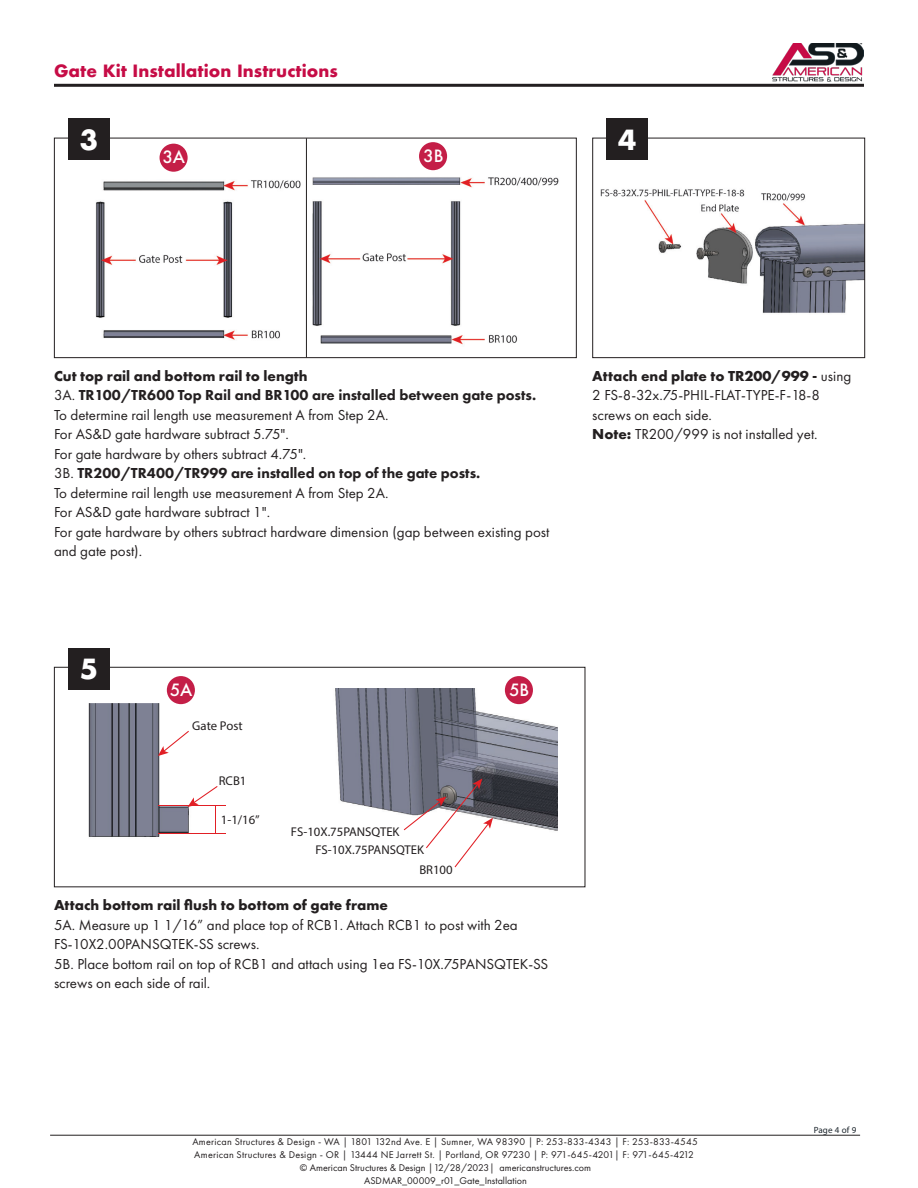
<style>
.page{position:relative;width:918px;height:1188px;background:#fff}
.page>*{position:absolute;margin:0;border:0;box-sizing:border-box;transform-origin:0 0}
.t1{font:700 27px "Futura";color:#fff}
.t2{font:700 16.5px "Futura";color:#c60c46}
.t3{font:500 16.5px "Futura";color:#fff}
.t4{font:15px/19.5px "Futura PT";color:#231f20}
.t5{font:800 15px/19.5px "Futura PT";color:#231f20}
.t6{font:700 15px "Futura PT";color:#231f20}
.t7{font:12.75px "Myriad Pro";color:#231f20}
.t8{font:10.2px/12.6px "Futura PT";letter-spacing:.025em;color:#231f20}
.t9{font:10.2px "Futura PT";color:#231f20}
.t10{font:9px "Myriad Pro";letter-spacing:.02em;color:#1b242b}
.s1{font-weight:400}
.s2{font-weight:800}
.s3{font-weight:700}
</style>
<div class="page">
<hr style="left:50px;top:1135px;width:810px;height:1px;background:#231f20">
<img style="left:95px;top:168px;width:464px;height:183px">
<div style="left:54px;top:138px;width:523px;height:220px;border:1px solid #231f20"></div>
<img style="left:335px;top:688px;width:222px;height:143px">
<img style="left:88px;top:703px;width:100px;height:134px">
<svg style="left:158px;top:731px;width:31px;height:25px"></svg>
<svg style="left:404px;top:778px;width:89px;height:89px"></svg>
<hr style="left:158px;top:805px;width:68px;height:1px;background:#e11f25">
<hr style="left:158px;top:833px;width:68px;height:1px;background:#e11f25">
<svg style="left:188px;top:786px;width:30px;height:47px"></svg>
<div style="left:54px;top:667px;width:531px;height:220px;border:1px solid #231f20"></div>
<img style="left:600px;top:189px;width:263px;height:124px">
<div style="left:592px;top:138px;width:273px;height:220px;border:1px solid #231f20"></div>
<div style="left:69px;top:119px;width:41px;height:41px;background:#231f20"></div>
<div style="left:69px;top:648px;width:41px;height:41px;background:#231f20"></div>
<div style="left:607px;top:119px;width:41px;height:41px;background:#231f20"></div>
<hr style="left:54px;top:84px;width:810px;height:3px;background:#231f20">
<img style="left:773px;top:43px;width:91px;height:39px">
<div style="left:160px;top:144px;width:28px;height:28px;background:#c41e47;border-radius:50%"></div>
<div style="left:167px;top:676px;width:28px;height:28px;background:#c41e47;border-radius:50%"></div>
<div style="left:505px;top:676px;width:28px;height:28px;background:#c41e47;border-radius:50%"></div>
<div style="left:419px;top:142px;width:28px;height:28px;background:#c41e47;border-radius:50%"></div>
<hr style="left:306px;top:138px;width:1px;height:219px;background:#231f20">
<p class="t2" style="left:54px;top:58px;width:285px">Gate Kit Installation Instructions</p>
<p class="t1" style="left:80px;top:121px;width:20px">3</p>
<p class="t3" style="left:163px;top:146px;width:24px">3A</p>
<p class="t3" style="left:424px;top:145px;width:21px">3B</p>
<p class="t1" style="left:618px;top:121px;width:20px">4</p>
<p class="t6" style="left:54px;top:366px;width:255px">Cut top rail and bottom rail to length</p>
<p class="t5" style="left:54px;top:385px;width:484px"><span class="s1">3A.</span> TR100/TR600 Top Rail and BR100 are installed between gate posts.<br><span class="s1">To determine rail length use measurement A from Step 2A.</span></p>
<p class="t4" style="left:54px;top:424px;width:237px">For AS&amp;D gate hardware subtract 5.75".</p>
<p class="t4" style="left:54px;top:444px;width:254px">For gate hardware by others subtract 4.75".</p>
<p class="t4" style="left:54px;top:463px;width:428px">3B. <span class="s2">TR200/TR400/TR999 are installed on top of the gate posts.<br></span>To determine rail length use measurement A from Step 2A.</p>
<p class="t4" style="left:54px;top:502px;width:218px">For AS&amp;D gate hardware subtract 1".</p>
<p class="t4" style="left:54px;top:522px;width:497px">For gate hardware by others subtract hardware dimension (gap between existing post and gate post).</p>
<p class="t1" style="left:80px;top:650px;width:20px">5</p>
<p class="t3" style="left:170px;top:678px;width:24px">5A</p>
<p class="t3" style="left:509px;top:678px;width:21px">5B</p>
<p class="t7" style="left:192px;top:718px;width:52px">Gate Post</p>
<p class="t7" style="left:219px;top:773px;width:29px">RCB1</p>
<p class="t7" style="left:221px;top:812px;width:40px">1-1/16”</p>
<p class="t7" style="left:291px;top:824px;width:110px">FS-10X.75PANSQTEK</p>
<p class="t7" style="left:315px;top:842px;width:110px">FS-10X.75PANSQTEK</p>
<p class="t7" style="left:419px;top:861px;width:35px">BR100</p>
<p class="t6" style="left:54px;top:895px;width:336px">Attach bottom rail flush to bottom of gate frame</p>
<p class="t4" style="left:54px;top:915px;width:465px">5A. Measure up 1 1/16” and place top of RCB1. Attach RCB1 to post with 2ea<br>FS-10X2.00PANSQTEK-SS screws.</p>
<p class="t4" style="left:54px;top:954px;width:496px">5B. Place bottom rail on top of RCB1 and attach using 1ea FS-10X.75PANSQTEK-SS screws on each side of rail.</p>
<p class="t4" style="left:592px;top:366px;width:260px"><span class="s3">Attach end plate to TR200/999 -</span> using<br>2 FS-8-32x.75-PHIL-FLAT-TYPE-F-18-8 screws on each side.</p>
<p class="t4" style="left:592px;top:424px;width:227px"><span class="s3">Note:</span> TR200/999 is not installed yet.</p>
<p class="t10" style="left:814px;top:1124px;width:44px">Page 4 of 9</p>
<p class="t8" style="left:192px;top:1135px;width:507px">American Structures &amp; Design - WA | 1801 132nd Ave. E | Sumner, WA 98390 | P: 253-833-4343 | F: 253-833-4545<br>American Structures &amp; Design - OR | 13444 NE Jarrett St. | Portland, OR 97230 | P: 971-645-4201| F: 971-645-4212</p>
<p class="t9" style="left:300px;top:1162px;width:293px">© American Structures &amp; Design | 12/28/2023| americanstructures.com</p>
<p class="t9" style="left:364px;top:1174px;width:164px">ASDMAR_00009_r01_Gate_Installation</p>
</div>
